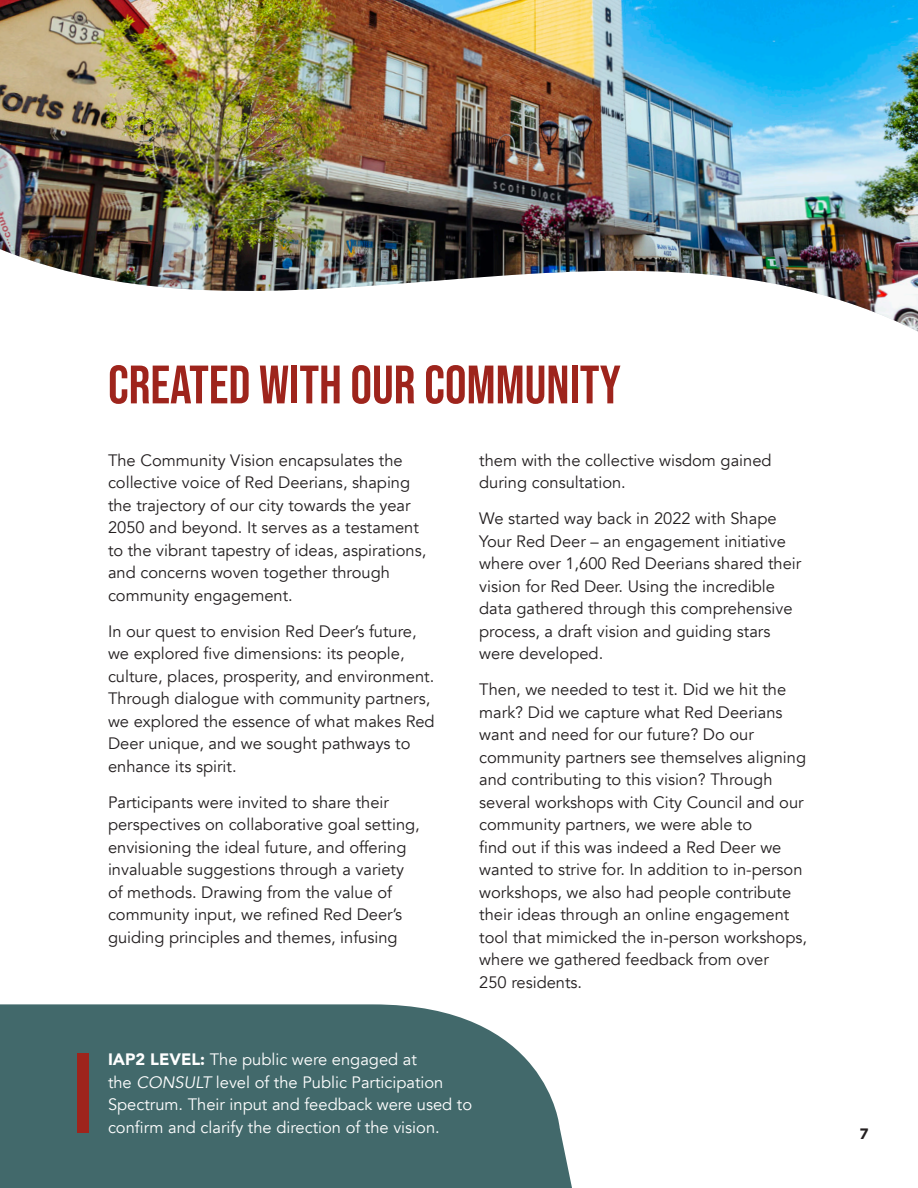
<style>
.page{position:relative;width:918px;height:1188px;background:#fff}
.page>*{position:absolute;margin:0;border:0;box-sizing:border-box;transform-origin:0 0}
.t1{font:54px "Bebas Neue";color:#9e241c}
.t2{font:16.5px/22.5px "Avenir";color:#231f20}
.t3{font:16.5px/22.5px "Avenir";color:#fff}
.t4{font:700 15px "Gotham";color:#231f20}
.s1{font-weight:900}
.s2{font-style:italic}
</style>
<div class="page">
<div style="left:0;top:1004px;width:572px;height:184px;background:#42696b"></div>
<img style="left:0;top:0;width:918px;height:332px">
<div style="left:77px;top:1053px;width:12px;height:79px;background:#9e241c"></div>
<p class="t1" style="left:108px;top:354px;width:514px">CREATED WITH OUR COMMUNITY</p>
<p class="t2" style="left:108px;top:449px;width:320px">The Community Vision encapsulates the collective voice of Red Deerians, shaping the trajectory of our city towards the year 2050 and beyond. It serves as a testament to the vibrant tapestry of ideas, aspirations, and concerns woven together through community engagement.</p>
<p class="t2" style="left:108px;top:620px;width:328px">In our quest to envision Red Deer’s future, we explored five dimensions: its people, culture, places, prosperity, and environment.<br>Through dialogue with community partners, we explored the essence of what makes Red Deer unique, and we sought pathways to enhance its spirit.</p>
<p class="t2" style="left:108px;top:791px;width:313px">Participants were invited to share their perspectives on collaborative goal setting, envisioning the ideal future, and offering invaluable suggestions through a variety of methods. Drawing from the value of community input, we refined Red Deer’s guiding principles and themes, infusing</p>
<p class="t2" style="left:479px;top:449px;width:294px">them with the collective wisdom gained during consultation.</p>
<p class="t2" style="left:479px;top:508px;width:324px">We started way back in 2022 with Shape Your Red Deer – an engagement initiative where over 1,600 Red Deerians shared their vision for Red Deer. Using the incredible data gathered through this comprehensive process, a draft vision and guiding stars were developed.</p>
<p class="t2" style="left:479px;top:679px;width:329px">Then, we needed to test it. Did we hit the mark? Did we capture what Red Deerians want and need for our future? Do our community partners see themselves aligning and contributing to this vision? Through several workshops with City Council and our community partners, we were able to<br>find out if this was indeed a Red Deer we wanted to strive for. In addition to in-person workshops, we also had people contribute their ideas through an online engagement tool that mimicked the in-person workshops, where we gathered feedback from over<br>250 residents.</p>
<p class="t3" style="left:108px;top:1049px;width:366px"><span class="s1">IAP2 LEVEL:</span> The public were engaged at<br>the <span class="s2">CONSULT</span> level of the Public Participation Spectrum. Their input and feedback were used to confirm and clarify the direction of the vision.</p>
<p class="t4" style="left:859px;top:1125px;width:11px">7</p>
</div>
